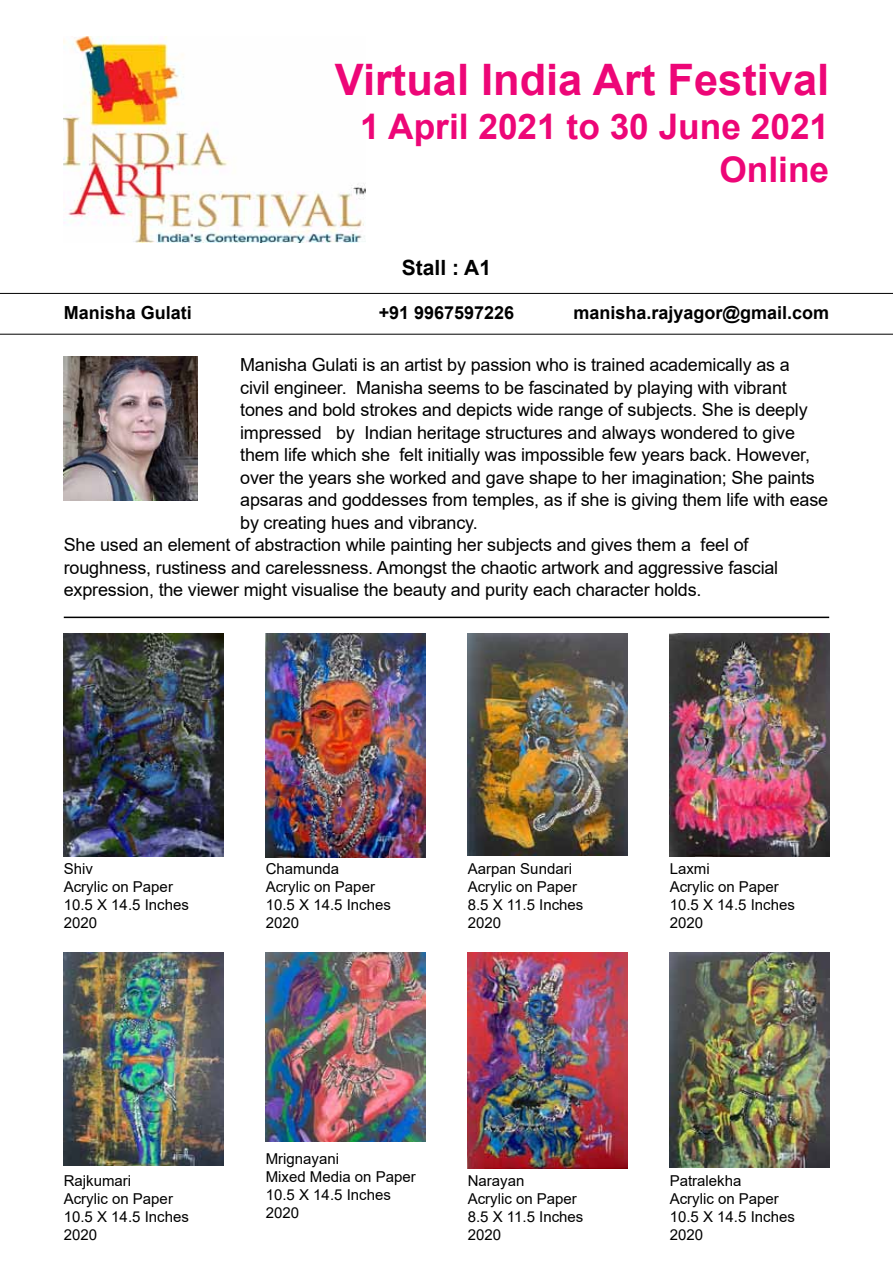
<style>
.page{position:relative;width:893px;height:1263px;background:#fff}
.page>*{position:absolute;margin:0;border:0;box-sizing:border-box;transform-origin:0 0}
.t1{font:700 43.35px "Arial";color:#ed0677}
.t2{font:700 35.25px/43.5px "Arial";color:#ed0677;text-align:right}
.t3{font:700 21px "Arial";color:#000}
.t4{font:18px "Arial";letter-spacing:-.01em;color:#000}
.t5{font:700 18px "Arial";color:#000}
.t6{font:15px/18px "Arial";color:#000}
</style>
<div class="page">
<hr style="left:0;top:293px;width:893px;height:1px;background:#000">
<hr style="left:0;top:334px;width:893px;height:1px;background:#000">
<hr style="left:64px;top:617px;width:765px;height:1px;background:#000">
<img style="left:64px;top:36px;width:301px;height:207px">
<img style="left:64px;top:356px;width:134px;height:145px">
<img style="left:64px;top:634px;width:159px;height:222px">
<img style="left:266px;top:634px;width:159px;height:223px">
<img style="left:468px;top:634px;width:159px;height:221px">
<img style="left:64px;top:952px;width:159px;height:213px">
<img style="left:670px;top:634px;width:159px;height:223px">
<img style="left:266px;top:952px;width:159px;height:189px">
<img style="left:468px;top:952px;width:159px;height:216px">
<img style="left:670px;top:952px;width:159px;height:216px">
<h1 class="t1" style="left:335px;top:50px;width:496px">Virtual India Art Festival</h1>
<h2 class="t2" style="left:360px;top:105px;width:470px">1 April 2021 to 30 June 2021<br>Online</h2>
<p class="t3" style="left:402px;top:252px;width:91px">Stall : A1</p>
<p class="t5" style="left:64px;top:300px;width:130px">Manisha Gulati</p>
<p class="t5" style="left:379px;top:300px;width:137px">+91 9967597226</p>
<p class="t5" style="left:574px;top:300px;width:257px">manisha.rajyagor@gmail.com</p>
<p class="t4" style="left:240px;top:352px;width:551px">Manisha Gulati is an artist by passion who is trained academically as a</p>
<p class="t4" style="left:240px;top:375px;width:548px">civil engineer. Manisha seems to be fascinated by playing with vibrant</p>
<p class="t4" style="left:240px;top:397px;width:569px">tones and bold strokes and depicts wide range of subjects. She is deeply</p>
<p class="t4" style="left:240px;top:420px;width:556px">impressed by Indian heritage structures and always wondered to give</p>
<p class="t4" style="left:240px;top:442px;width:571px">them life which she felt initially was impossible few years back. However,</p>
<p class="t4" style="left:240px;top:465px;width:576px">over the years she worked and gave shape to her imagination; She paints</p>
<p class="t4" style="left:240px;top:487px;width:589px">apsaras and goddesses from temples, as if she is giving them life with ease</p>
<p class="t4" style="left:240px;top:510px;width:239px">by creating hues and vibrancy.</p>
<p class="t4" style="left:64px;top:532px;width:686px">She used an element of abstraction while painting her subjects and gives them a feel of</p>
<p class="t4" style="left:64px;top:555px;width:716px">roughness, rustiness and carelessness. Amongst the chaotic artwork and aggressive fascial</p>
<p class="t4" style="left:64px;top:577px;width:639px">expression, the viewer might visualise the beauty and purity each character holds.</p>
<p class="t6" style="left:64px;top:860px;width:127px">Shiv<br>Acrylic on Paper<br>10.5 X 14.5 Inches<br>2020</p>
<p class="t6" style="left:266px;top:860px;width:127px">Chamunda<br>Acrylic on Paper<br>10.5 X 14.5 Inches<br>2020</p>
<p class="t6" style="left:468px;top:860px;width:117px">Aarpan Sundari<br>Acrylic on Paper<br>8.5 X 11.5 Inches<br>2020</p>
<p class="t6" style="left:670px;top:860px;width:127px">Laxmi<br>Acrylic on Paper<br>10.5 X 14.5 Inches<br>2020</p>
<p class="t6" style="left:64px;top:1172px;width:127px">Rajkumari<br>Acrylic on Paper<br>10.5 X 14.5 Inches<br>2020</p>
<p class="t6" style="left:266px;top:1150px;width:152px">Mrignayani<br>Mixed Media on Paper<br>10.5 X 14.5 Inches<br>2020</p>
<p class="t6" style="left:468px;top:1172px;width:117px">Narayan<br>Acrylic on Paper<br>8.5 X 11.5 Inches<br>2020</p>
<p class="t6" style="left:670px;top:1172px;width:127px">Patralekha<br>Acrylic on Paper<br>10.5 X 14.5 Inches<br>2020</p>
</div>
